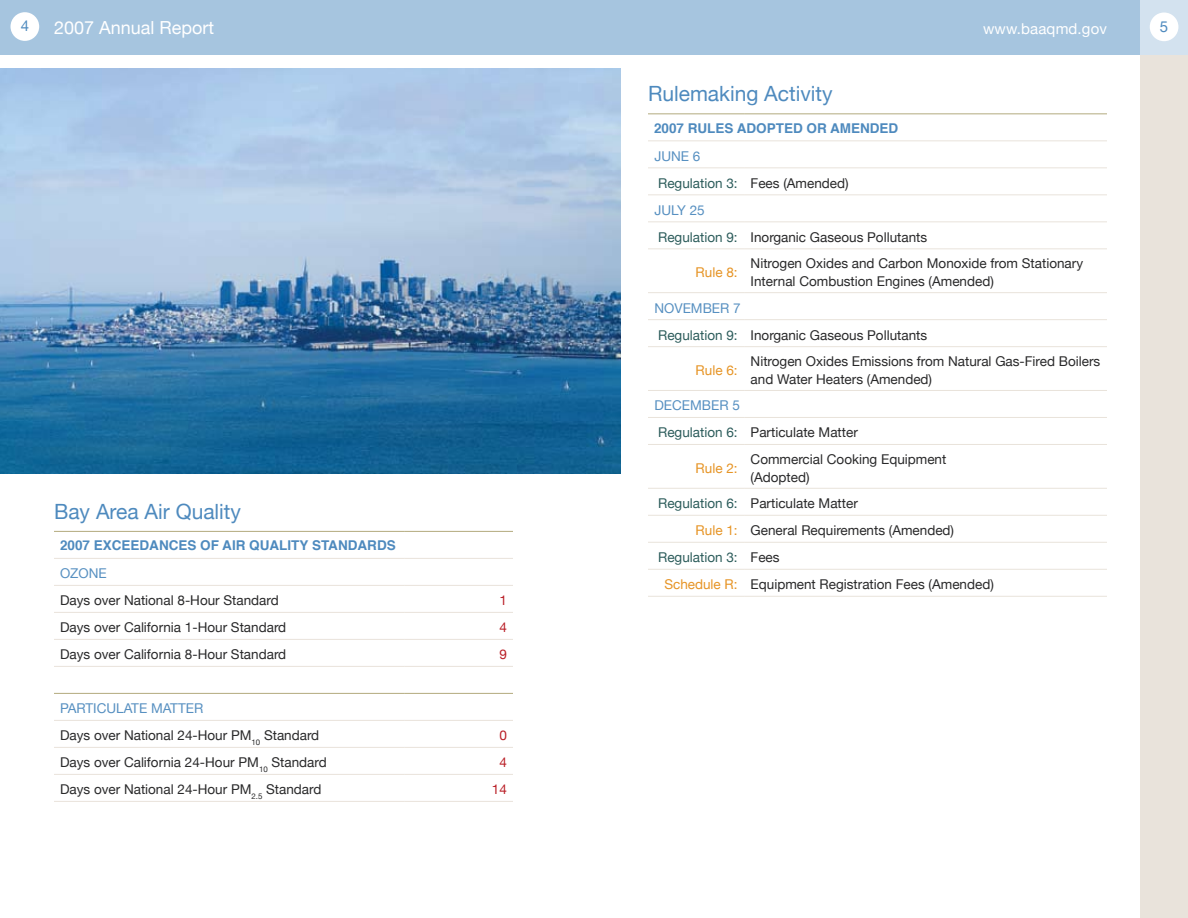
<style>
.page{position:relative;width:1188px;height:918px;background:#fff}
.page>*{position:absolute;margin:0;border:0;box-sizing:border-box;transform-origin:0 0}
.t1{font:21px "Helvetica Neue";color:#4e8abe}
.t2{font:18px "Helvetica Neue";color:#fff}
.t3{font:15px "Helvetica Neue";letter-spacing:.01em;color:#fff}
.t4{font:15px "Helvetica Neue";color:#4e8abe}
.t5{font:13.5px/27px "Helvetica Neue";color:#29292a}
.t6{font:700 13.5px "Helvetica";color:#4e8abe}
.t7{font:13.5px "Helvetica Neue";color:#e69425}
.t8{font:13.5px "Helvetica Neue";color:#2c5c5b}
.t9{font:13.5px "Helvetica Neue";color:#5790c1}
.t10{font:13.5px "Helvetica Neue";color:#b91e26}
.s1{color:#5790c1}
.s2{color:#2c5c5b}
.s3{color:#e69425}
.s4{color:#29292a}
</style>
<div class="page">
<div style="left:0;top:0;width:594px;height:54px;background:#a6c5df"></div>
<div style="left:11px;top:12px;width:28px;height:29px;background:#fff;border-radius:50%"></div>
<div style="left:594px;top:0;width:594px;height:54px;background:#a6c5df"></div>
<div style="left:1141px;top:0;width:47px;height:918px;background:#e9e3db"></div>
<div style="left:1141px;top:0;width:47px;height:54px;background:#d3e2ef"></div>
<div style="left:1150px;top:13px;width:28px;height:28px;background:#fff;border-radius:50%"></div>
<img style="left:0;top:68px;width:621px;height:405px">
<hr style="left:54px;top:612px;width:351px;height:1px;background:#e9e3db">
<hr style="left:405px;top:612px;width:108px;height:1px;background:#e9e3db">
<hr style="left:54px;top:639px;width:351px;height:1px;background:#e9e3db">
<hr style="left:405px;top:639px;width:108px;height:1px;background:#e9e3db">
<hr style="left:54px;top:666px;width:351px;height:1px;background:#e9e3db">
<hr style="left:405px;top:666px;width:108px;height:1px;background:#e9e3db">
<hr style="left:54px;top:747px;width:351px;height:1px;background:#e9e3db">
<hr style="left:405px;top:747px;width:108px;height:1px;background:#e9e3db">
<hr style="left:54px;top:774px;width:351px;height:1px;background:#e9e3db">
<hr style="left:405px;top:774px;width:108px;height:1px;background:#e9e3db">
<hr style="left:54px;top:801px;width:351px;height:1px;background:#e9e3db">
<hr style="left:405px;top:801px;width:108px;height:1px;background:#e9e3db">
<hr style="left:54px;top:531px;width:351px;height:1px;background:#b3aa7e">
<hr style="left:405px;top:531px;width:108px;height:1px;background:#b3aa7e">
<hr style="left:54px;top:693px;width:351px;height:1px;background:#b3aa7e">
<hr style="left:405px;top:693px;width:108px;height:1px;background:#b3aa7e">
<hr style="left:54px;top:720px;width:351px;height:1px;background:#e9e3db">
<hr style="left:405px;top:720px;width:108px;height:1px;background:#e9e3db">
<hr style="left:54px;top:558px;width:351px;height:1px;background:#e9e3db">
<hr style="left:405px;top:558px;width:108px;height:1px;background:#e9e3db">
<hr style="left:54px;top:585px;width:351px;height:1px;background:#e9e3db">
<hr style="left:405px;top:585px;width:108px;height:1px;background:#e9e3db">
<hr style="left:648px;top:140px;width:96px;height:1px;background:#e9e3db">
<hr style="left:744px;top:140px;width:363px;height:1px;background:#e9e3db">
<hr style="left:648px;top:167px;width:96px;height:1px;background:#e9e3db">
<hr style="left:744px;top:167px;width:363px;height:1px;background:#e9e3db">
<hr style="left:648px;top:194px;width:96px;height:1px;background:#e9e3db">
<hr style="left:744px;top:194px;width:363px;height:1px;background:#e9e3db">
<hr style="left:648px;top:221px;width:96px;height:1px;background:#e9e3db">
<hr style="left:744px;top:221px;width:363px;height:1px;background:#e9e3db">
<hr style="left:648px;top:248px;width:96px;height:1px;background:#e9e3db">
<hr style="left:744px;top:248px;width:363px;height:1px;background:#e9e3db">
<hr style="left:648px;top:292px;width:96px;height:1px;background:#e9e3db">
<hr style="left:744px;top:292px;width:363px;height:1px;background:#e9e3db">
<hr style="left:648px;top:319px;width:96px;height:1px;background:#e9e3db">
<hr style="left:744px;top:319px;width:363px;height:1px;background:#e9e3db">
<hr style="left:648px;top:346px;width:96px;height:1px;background:#e9e3db">
<hr style="left:744px;top:346px;width:363px;height:1px;background:#e9e3db">
<hr style="left:648px;top:390px;width:96px;height:1px;background:#e9e3db">
<hr style="left:744px;top:390px;width:363px;height:1px;background:#e9e3db">
<hr style="left:648px;top:417px;width:96px;height:1px;background:#e9e3db">
<hr style="left:744px;top:417px;width:363px;height:1px;background:#e9e3db">
<hr style="left:648px;top:444px;width:96px;height:1px;background:#e9e3db">
<hr style="left:744px;top:444px;width:363px;height:1px;background:#e9e3db">
<hr style="left:648px;top:488px;width:96px;height:1px;background:#e9e3db">
<hr style="left:744px;top:488px;width:363px;height:1px;background:#e9e3db">
<hr style="left:648px;top:515px;width:96px;height:1px;background:#e9e3db">
<hr style="left:744px;top:515px;width:363px;height:1px;background:#e9e3db">
<hr style="left:648px;top:542px;width:96px;height:1px;background:#e9e3db">
<hr style="left:744px;top:542px;width:363px;height:1px;background:#e9e3db">
<hr style="left:648px;top:569px;width:96px;height:1px;background:#e9e3db">
<hr style="left:744px;top:569px;width:363px;height:1px;background:#e9e3db">
<hr style="left:648px;top:596px;width:96px;height:1px;background:#e9e3db">
<hr style="left:744px;top:596px;width:363px;height:1px;background:#e9e3db">
<hr style="left:648px;top:113px;width:96px;height:1px;background:#b3aa7e">
<hr style="left:744px;top:113px;width:363px;height:1px;background:#b3aa7e">
<p class="t4" style="left:21px;top:17px;width:10px">4</p>
<h2 class="t2" style="left:54px;top:17px;width:162px">2007 Annual Report</h2>
<p class="t3" style="left:983px;top:20px;width:125px">www.baaqmd.gov</p>
<p class="t4" style="left:1160px;top:17px;width:10px">5</p>
<h1 class="t1" style="left:54px;top:499px;width:189px">Bay Area Air Quality</h1>
<p class="t6" style="left:60px;top:533px;width:72px">2007 EXCEEDA</p>
<p class="t6" style="left:159px;top:533px;width:163px">NCES OF AIR QUALITY STA</p>
<p class="t6" style="left:338px;top:533px;width:59px">NDARDS</p>
<p class="t9" style="left:60px;top:565px;width:48px">Ozone</p>
<p class="t5" style="left:60px;top:587px;width:220px">Days over National 8-Hour Standard</p>
<p class="t10" style="left:499px;top:592px;width:9px">1</p>
<p class="t5" style="left:60px;top:614px;width:228px">Days over California 1-Hour Standard</p>
<p class="t10" style="left:499px;top:619px;width:9px">4</p>
<p class="t5" style="left:60px;top:641px;width:228px">Days over California 8-Hour Standard</p>
<p class="t10" style="left:499px;top:646px;width:9px">9</p>
<p class="t5" style="left:60px;top:695px;width:261px"><span class="s1">Particulate Matter<br></span>Days over National 24-Hour PM<sub>10</sub> Standard</p>
<p class="t10" style="left:499px;top:727px;width:9px">0</p>
<p class="t5" style="left:60px;top:749px;width:268px">Days over California 24-Hour PM<sub>10</sub> Standard</p>
<p class="t10" style="left:499px;top:754px;width:9px">4</p>
<p class="t5" style="left:60px;top:776px;width:263px">Days over National 24-Hour PM<sub>2.5</sub> Standard</p>
<p class="t10" style="left:492px;top:781px;width:17px">14</p>
<h1 class="t1" style="left:648px;top:81px;width:186px">Rulemaking Activity</h1>
<p class="t6" style="left:654px;top:116px;width:123px">2007 RULES ADOPTED</p>
<p class="t6" style="left:807px;top:116px;width:74px">OR AMENDED</p>
<p class="t9" style="left:654px;top:148px;width:17px">JUNE</p>
<p class="t5" style="left:654px;top:142px;width:196px;text-indent:39px"><span class="s1">6<br></span><span class="s2">Regulation 3:</span> Fees (Amended)<br><span class="s1">JULY</span></p>
<p class="t5" style="left:658px;top:196px;width:271px;text-indent:32px"><span class="s1">25<br></span><span class="s2">Regulation 9:</span> I norganic Gaseous Pollutants</p>
<p class="t7" style="left:696px;top:264px;width:44px">Rule 8:</p>
<p class="t5" style="left:751px;top:254px;width:334px;line-height:18px">Nitrogen Oxides and Carbon Monoxide from Stationary<br>I nternal Combustion Engines (Amended)</p>
<p class="t5" style="left:654px;top:294px;width:274px"><span class="s1">NOVEMBER 7<br></span><span class="s2">Regulation 9:</span> I norganic Gaseous Pollutants</p>
<p class="t7" style="left:696px;top:362px;width:44px">Rule 6:</p>
<p class="t5" style="left:751px;top:352px;width:351px;line-height:18px">Nitrogen Oxides Emissions from Natural Gas-Fired Boilers and Water Heaters (Amended)</p>
<p class="t9" style="left:654px;top:398px;width:19px">DECE</p>
<p class="t5" style="left:658px;top:392px;width:201px;text-indent:32px"><span class="s1">MBER 5<br></span><span class="s2">Regulation 6:</span> Particulate Matter</p>
<p class="t7" style="left:696px;top:460px;width:44px">Rule 2:</p>
<p class="t5" style="left:751px;top:450px;width:197px;line-height:18px">Commercial Cooking Equipment (Adopted)</p>
<p class="t5" style="left:658px;top:490px;width:201px"><span class="s2">Regulation 6:</span> Particulate Matter</p>
<p class="t5" style="left:696px;top:517px;width:260px"><span class="s3">Rule 1:</span> General Requirements (Amended)</p>
<p class="t8" style="left:658px;top:549px;width:123px">Regulation 3: <span class="s4">Fees</span></p>
<p class="t5" style="left:664px;top:571px;width:331px"><span class="s3">Schedule R:</span> Equipment Registration Fees (Amended)</p>
</div>
